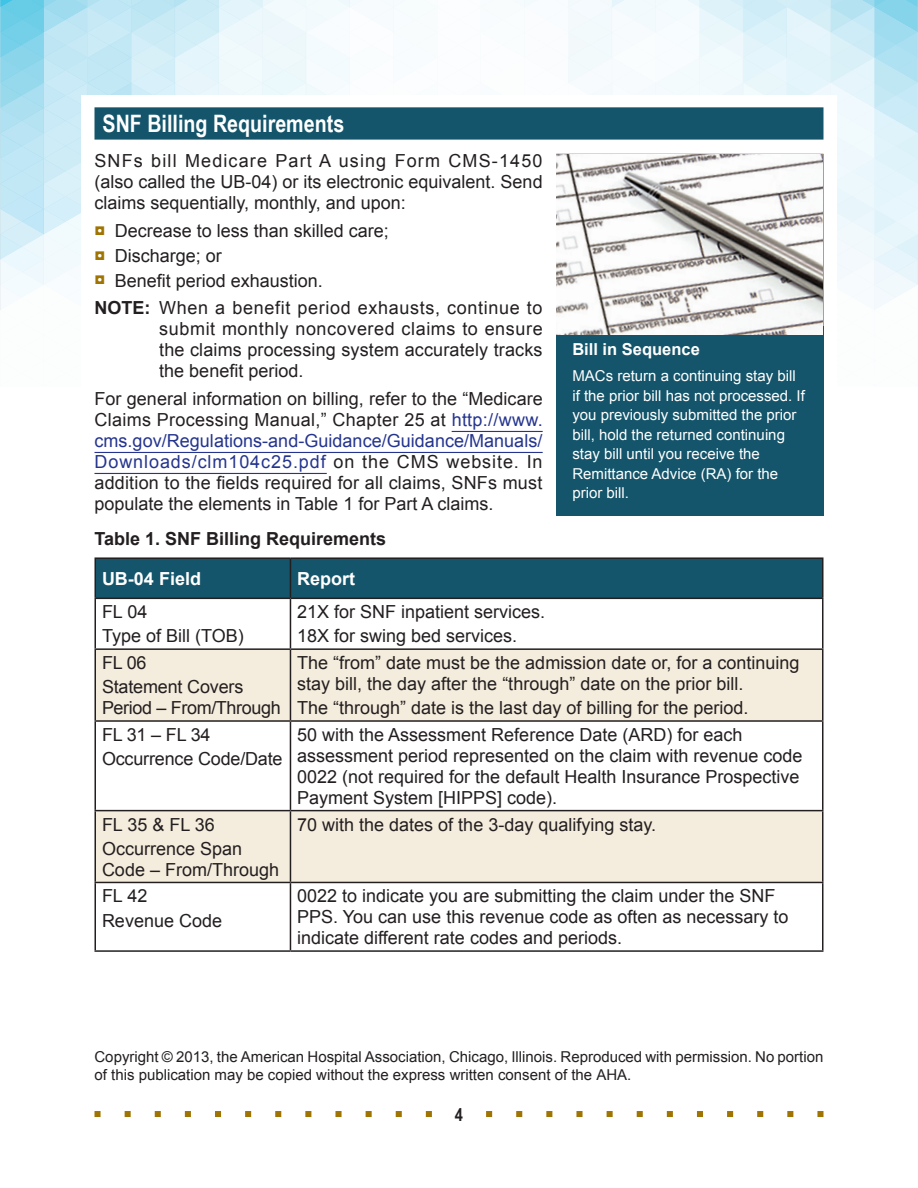
<style>
.page{position:relative;width:918px;height:1188px;background:#fff}
.page>*{position:absolute;margin:0;border:0;box-sizing:border-box;transform-origin:0 0}
.t1{font:700 24px "Arial Narrow";color:#fff}
.Table_Text{font:18px/21px "Arial";color:#231f20}
.Note{font:18px/21px "Arial";letter-spacing:.01em;color:#231f20;text-align:justify}
.Table_Text-2{font:18px/21px "Arial";letter-spacing:-.02em;color:#231f20}
.t2{font:700 18px "Arial";color:#231f20}
.Table_Header{font:700 18px "Arial";color:#fff}
.t3{font:700 18px "Arial Narrow";color:#231f20}
.t4{font:700 16.5px "Arial";color:#fff}
.Text_Box_Test__Inver{font:15px/19.5px "Arial";color:#fff}
.Disclaimer{font:15px/18px "Arial";color:#231f20}
.s1{color:#9f7403}
.s2{font-weight:700}
.s3{color:#25358f}
</style>
<div class="page">
<svg style="left:94px;top:1111px;width:730px;height:6px"></svg>
<div style="left:447px;top:1099px;width:24px;height:30px;background:#fff"></div>
<svg style="left:0;top:0;width:918px;height:310px"></svg>
<div style="left:81px;top:95px;width:756px;height:864px;background:#fff"></div>
<div style="left:94px;top:107px;width:730px;height:33px;background:#14556b"></div>
<hr style="left:452px;top:431px;width:91px;height:1px;background:#25358f">
<hr style="left:94px;top:452px;width:449px;height:1px;background:#25358f">
<hr style="left:94px;top:473px;width:233px;height:1px;background:#25358f">
<div style="left:556px;top:327px;width:268px;height:189px;background:#14556b"></div>
<div style="left:96px;top:559px;width:726px;height:39px;background:#14556b"></div>
<svg style="left:96px;top:650px;width:726px;height:232px;fill:#f4ecdc"></svg>
<hr style="left:94px;top:557px;width:196px;height:2px;background:#231f20">
<hr style="left:94px;top:559px;width:2px;height:39px;background:#231f20">
<hr style="left:290px;top:557px;width:534px;height:2px;background:#231f20">
<hr style="left:290px;top:559px;width:1px;height:39px;background:#231f20">
<hr style="left:822px;top:559px;width:2px;height:39px;background:#231f20">
<hr style="left:94px;top:598px;width:196px;height:1px;background:#231f20">
<hr style="left:94px;top:599px;width:2px;height:49px;background:#231f20">
<hr style="left:290px;top:598px;width:534px;height:1px;background:#231f20">
<hr style="left:290px;top:599px;width:1px;height:49px;background:#231f20">
<hr style="left:822px;top:599px;width:2px;height:49px;background:#231f20">
<hr style="left:94px;top:648px;width:196px;height:2px;background:#231f20">
<hr style="left:94px;top:650px;width:2px;height:70px;background:#231f20">
<hr style="left:290px;top:648px;width:534px;height:2px;background:#231f20">
<hr style="left:290px;top:650px;width:1px;height:70px;background:#231f20">
<hr style="left:822px;top:650px;width:2px;height:70px;background:#231f20">
<hr style="left:94px;top:720px;width:196px;height:2px;background:#231f20">
<hr style="left:94px;top:722px;width:2px;height:88px;background:#231f20">
<hr style="left:290px;top:720px;width:534px;height:2px;background:#231f20">
<hr style="left:290px;top:722px;width:1px;height:88px;background:#231f20">
<hr style="left:822px;top:722px;width:2px;height:88px;background:#231f20">
<hr style="left:94px;top:810px;width:196px;height:1px;background:#231f20">
<hr style="left:94px;top:811px;width:2px;height:71px;background:#231f20">
<hr style="left:290px;top:810px;width:534px;height:1px;background:#231f20">
<hr style="left:290px;top:811px;width:1px;height:71px;background:#231f20">
<hr style="left:822px;top:811px;width:2px;height:71px;background:#231f20">
<hr style="left:94px;top:882px;width:196px;height:1px;background:#231f20">
<hr style="left:94px;top:883px;width:2px;height:67px;background:#231f20">
<hr style="left:290px;top:882px;width:534px;height:1px;background:#231f20">
<hr style="left:290px;top:883px;width:1px;height:67px;background:#231f20">
<hr style="left:822px;top:883px;width:2px;height:67px;background:#231f20">
<hr style="left:94px;top:950px;width:196px;height:2px;background:#231f20">
<hr style="left:290px;top:950px;width:534px;height:2px;background:#231f20">
<img style="left:557px;top:155px;width:266px;height:180px">
<h2 class="t1" style="left:103px;top:106px;width:243px">SNF Billing Requirements</h2>
<p class="Table_Text" style="left:94px;top:150px;width:450px;text-align:justify">SNFs bill Medicare Part A using Form CMS-1450 (also called the UB-04) or its electronic equivalent. Send claims sequentially, monthly, and upon:</p>
<p class="Table_Text" style="left:94px;top:220px;width:296px"><span class="s1">◘</span> Decrease to less than skilled care;</p>
<p class="Table_Text" style="left:94px;top:245px;width:129px"><span class="s1">◘</span> Discharge; or</p>
<p class="Table_Text" style="left:94px;top:270px;width:230px"><span class="s1">◘</span> Benefit period exhaustion.</p>
<p class="Note" style="left:159px;top:298px;width:385px;text-indent:-65px"><span class="s2">NOTE:</span> When a benefit period exhausts, continue to submit monthly noncovered claims to ensure the claims processing system accurately tracks the benefit period.</p>
<p class="Table_Text" style="left:94px;top:389px;width:450px;text-align:justify">For general information on billing, refer to the “Medicare Claims Processing Manual,” Chapter 25 at <span class="s3">http://www. cms.gov/Regulations-and-Guidance/Guidance/Manuals/ Downloads/clm104c25.pdf</span> on the CMS website. In addition to the fields required for all claims, SNFs must populate the elements in Table 1 for Part A claims.</p>
<p class="t2" style="left:94px;top:526px;width:293px">Table 1. SNF Billing Requirements</p>
<p class="Table_Header" style="left:102px;top:567px;width:101px">UB-04 Field</p>
<p class="Table_Header" style="left:297px;top:567px;width:59px">Report</p>
<p class="Table_Text" style="left:102px;top:602px;width:47px">FL 04</p>
<p class="Table_Text" style="left:102px;top:626px;width:143px">Type of Bill (TOB)</p>
<p class="Table_Text" style="left:297px;top:602px;width:250px">21X for SNF inpatient services.</p>
<p class="Table_Text" style="left:297px;top:626px;width:222px">18X for swing bed services.</p>
<h3 class="t4" style="left:572px;top:338px;width:129px">Bill in Sequence</h3>
<p class="Text_Box_Test__Inver" style="left:572px;top:366px;width:234px">MACs return a continuing stay bill if the prior bill has not processed. If you previously submitted the prior bill, hold the returned continuing stay bill until you receive the<br>Remittance Advice (RA) for the prior bill.</p>
<p class="Table_Text" style="left:102px;top:652px;width:46px">FL 06</p>
<p class="Table_Text-2" style="left:102px;top:677px;width:180px">Statement Covers<br>Period – From/Through</p>
<p class="Table_Text" style="left:102px;top:724px;width:110px">FL 31 – FL 34</p>
<p class="Table_Text" style="left:102px;top:749px;width:182px">Occurrence Code/Date</p>
<p class="Table_Text" style="left:102px;top:814px;width:114px">FL 35 &amp; FL 36</p>
<p class="Table_Text" style="left:102px;top:838px;width:179px">Occurrence Span<br>Code – From/Through</p>
<p class="Table_Text" style="left:102px;top:886px;width:47px">FL 42</p>
<p class="Table_Text" style="left:102px;top:910px;width:122px">Revenue Code</p>
<p class="Table_Text" style="left:297px;top:652px;width:504px">The “from” date must be the admission date or, for a continuing stay bill, the day after the “through” date on the prior bill.</p>
<p class="Table_Text" style="left:297px;top:698px;width:453px">The “through” date is the last day of billing for the period.</p>
<p class="Table_Text" style="left:297px;top:724px;width:507px">50 with the Assessment Reference Date (ARD) for each assessment period represented on the claim with revenue code 0022 (not required for the default Health Insurance Prospective Payment System [HIPPS] code).</p>
<p class="Table_Text" style="left:297px;top:814px;width:360px">70 with the dates of the 3-day qualifying stay.</p>
<p class="Table_Text" style="left:297px;top:886px;width:493px">0022 to indicate you are submitting the claim under the SNF<br>PPS. You can use this revenue code as often as necessary to indicate different rate codes and periods.</p>
<p class="Disclaimer" style="left:94px;top:1048px;width:730px">Copyright © 2013, the American Hospital Association, Chicago, Illinois. Reproduced with permission. No portion of this publication may be copied without the express written consent of the AHA.</p>
<p class="t3" style="left:455px;top:1101px;width:10px">4</p>
</div>
